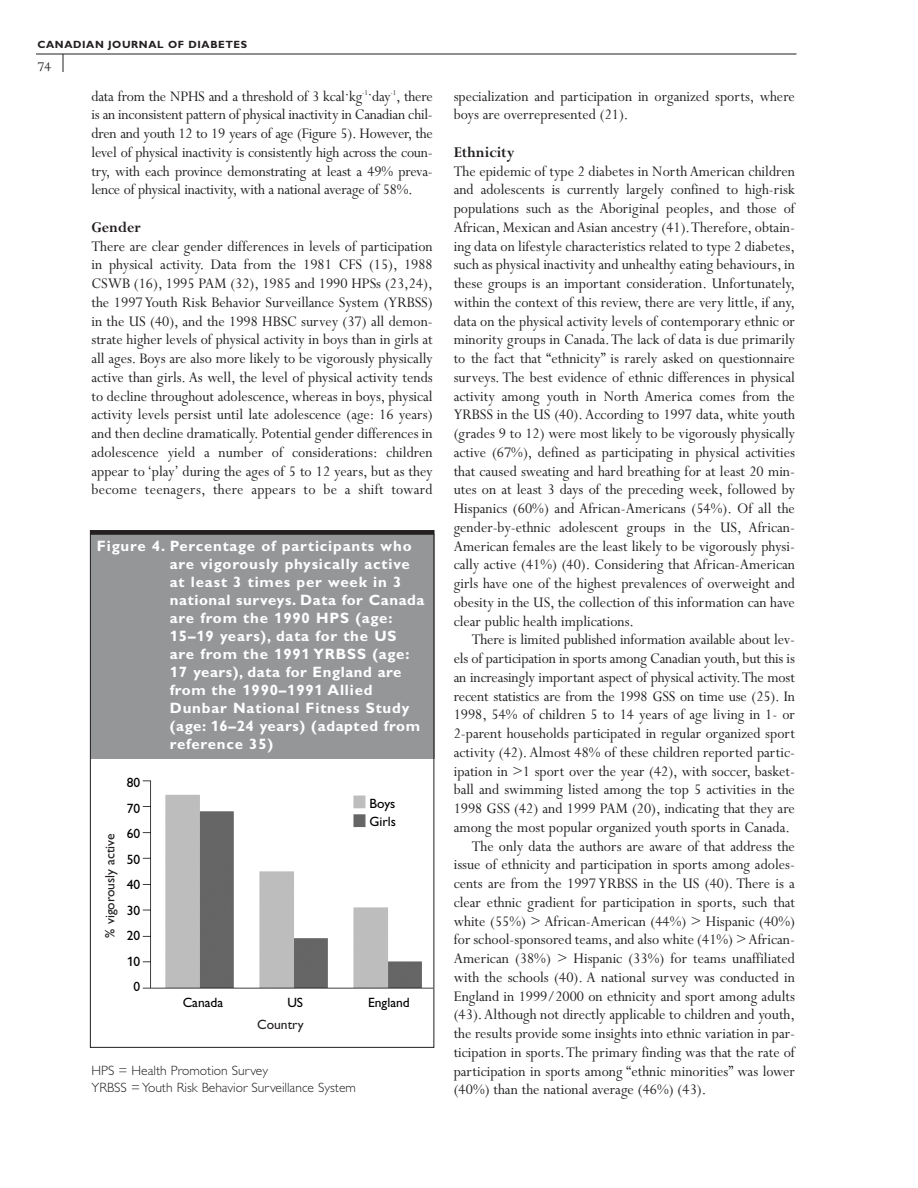
<style>
.page{position:relative;width:918px;height:1188px;background:#fff}
.page>*{position:absolute;margin:0;border:0;box-sizing:border-box;transform-origin:0 0}
.t1{font:16.5px/18.8px "Perpetua";color:#231f20;text-align:justify;scale:.95 1}
.t2{font:700 16.5px "Perpetua";color:#231f20;scale:.95 1}
.t3{font:700 15px/18px "CDA Gill";letter-spacing:.055em;color:#fff}
.t4{font:15px "Perpetua";color:#231f20}
.t5{font:300 13.5px/16.5px "CDA Gill";color:#231f20}
.t6{font:13.5px/25.5px "CDA Gill";color:#000;text-align:center}
.t7{font:13.5px "CDA Gill";color:#231f20}
.t8{font:700 10.5px "CDA Gill";letter-spacing:.055em;color:#231f20}
</style>
<div class="page">
<div style="left:90px;top:534px;width:344px;height:224px;background:#949698"></div>
<hr style="left:36px;top:54px;width:760px;height:1px;background:#231f20">
<svg style="left:63px;top:54px;width:1px;height:18px"></svg>
<img style="left:143px;top:780px;width:289px;height:209px">
<div style="left:90px;top:530px;width:344px;height:5px;background:#231f20"></div>
<p class="t8" style="left:38px;top:40px;width:211px">CANADIAN JOURNAL OF DIABETES</p>
<p class="t1" style="left:91px;top:88px;width:361px">data from the NPHS and a threshold of 3 kcal.kg<sup>-1</sup>.day<sup>-1</sup>, there is an inconsistent pattern of physical inactivity in Canadian chil&shy;dren and youth 12 to 19 years of age (Figure 5). However, the level of physical inactivity is consistently high across the coun&shy;try, with each province demonstrating at least a 49% preva&shy;lence of physical inactivity, with a national average of 58%.</p>
<p class="t2" style="left:91px;top:221px;width:53px">Gender</p>
<p class="t1" style="left:91px;top:238px;width:361px">There are clear gender differences in levels of participation in physical activity. Data from the 1981 CFS (15), 1988<br>CSWB (16), 1995 PAM (32), 1985 and 1990 HPSs (23,24), the 1997 Youth Risk Behavior Surveillance System (YRBSS) in the US (40), and the 1998 HBSC survey (37) all demon&shy;strate higher levels of physical activity in boys than in girls at all ages. Boys are also more likely to be vigorously physically active than girls. As well, the level of physical activity tends to decline throughout adolescence, whereas in boys, physical activity levels persist until late adolescence (age: 16 years) and then decline dramatically. Potential gender differences in adolescence yield a number of considerations: children appear to ‘play’ during the ages of 5 to 12 years, but as they become teenagers, there appears to be a shift toward</p>
<p class="t4" style="left:38px;top:62px;width:15px">74</p>
<p class="t3" style="left:170px;top:538px;width:256px;text-indent:-73px">Figure 4. Percentage of participants who are vigorously physically active at least 3 times per week in 3 national surveys. Data for Canada are from the 1990 HPS (age:<br>15–19 years), data for the US are from the 1991 YRBSS (age:<br>17 years), data for England are from the 1990–1991 Allied<br>Dunbar National Fitness Study (age: 16–24 years) (adapted from reference 35)</p>
<p class="t7" style="left:105px;top:938px;width:105px;rotate:-90deg">% vigorously active</p>
<p class="t6" style="left:127px;top:771px;width:15px">80<br>70<br>60<br>50<br>40<br>30<br>20<br>10<br>0</p>
<p class="t6" style="left:370px;top:792px;width:27px">Boys</p>
<p class="t6" style="left:369px;top:810px;width:28px">Girls</p>
<p class="t6" style="left:183px;top:991px;width:42px">Canada</p>
<p class="t6" style="left:287px;top:991px;width:17px">US</p>
<p class="t6" style="left:368px;top:991px;width:43px">England</p>
<p class="t7" style="left:257px;top:1019px;width:48px">Country</p>
<p class="t5" style="left:92px;top:1064px;width:266px">HPS = Health Promotion Survey<br>YRBSS = Youth Risk Behavior Surveillance System</p>
<p class="t1" style="left:454px;top:88px;width:361px">specialization and participation in organized sports, where boys are overrepresented (21).</p>
<p class="t2" style="left:454px;top:146px;width:65px">Ethnicity</p>
<p class="t1" style="left:454px;top:163px;width:361px">The epidemic of type 2 diabetes in North American children and adolescents is currently largely confined to high-risk populations such as the Aboriginal peoples, and those of African, Mexican and Asian ancestry (41).Therefore, obtain&shy;ing data on lifestyle characteristics related to type 2 diabetes, such as physical inactivity and unhealthy eating behaviours, in these groups is an important consideration. Unfortunately, within the context of this review, there are very little, if any, data on the physical activity levels of contemporary ethnic or minority groups in Canada.The lack of data is due primarily to the fact that “ethnicity” is rarely asked on questionnaire surveys. The best evidence of ethnic differences in physical activity among youth in North America comes from the YRBSS in the US (40). According to 1997 data, white youth (grades 9 to 12) were most likely to be vigorously physically active (67%), defined as participating in physical activities that caused sweating and hard breathing for at least 20 min&shy;utes on at least 3 days of the preceding week, followed by Hispanics (60%) and African-Americans (54%). Of all the gender-by-ethnic adolescent groups in the US, African-American females are the least likely to be vigorously physi&shy;cally active (41%) (40). Considering that African-American girls have one of the highest prevalences of overweight and obesity in the US, the collection of this information can have clear public health implications.</p>
<p class="t1" style="left:472px;top:632px;width:342px">There is limited published information available about lev-</p>
<p class="t1" style="left:454px;top:651px;width:361px">els of participation in sports among Canadian youth, but this is</p>
<p class="t1" style="left:454px;top:670px;width:361px">an increasingly important aspect of physical activity.The most</p>
<p class="t1" style="left:454px;top:688px;width:361px">recent statistics are from the 1998 GSS on time use (25). In</p>
<p class="t1" style="left:454px;top:707px;width:361px">1998, 54% of children 5 to 14 years of age living in 1- or</p>
<p class="t1" style="left:454px;top:726px;width:361px">2-parent households participated in regular organized sport</p>
<p class="t1" style="left:454px;top:745px;width:361px">activity (42). Almost 48% of these children reported partic-</p>
<p class="t1" style="left:454px;top:763px;width:361px">ipation in &gt;1 sport over the year (42), with soccer, basket-</p>
<p class="t1" style="left:454px;top:782px;width:361px">ball and swimming listed among the top 5 activities in the</p>
<p class="t1" style="left:454px;top:801px;width:361px">1998 GSS (42) and 1999 PAM (20), indicating that they are</p>
<p class="t1" style="left:454px;top:820px;width:356px">among the most popular organized youth sports in Canada.</p>
<p class="t1" style="left:472px;top:838px;width:342px">The only data the authors are aware of that address the</p>
<p class="t1" style="left:454px;top:857px;width:361px">issue of ethnicity and participation in sports among adoles-</p>
<p class="t1" style="left:454px;top:876px;width:361px">cents are from the 1997 YRBSS in the US (40). There is a</p>
<p class="t1" style="left:454px;top:895px;width:361px">clear ethnic gradient for participation in sports, such that</p>
<p class="t1" style="left:454px;top:913px;width:361px">white (55%) &gt; African-American (44%) &gt; Hispanic (40%)</p>
<p class="t1" style="left:454px;top:932px;width:361px">for school-sponsored teams, and also white (41%) &gt; African-</p>
<p class="t1" style="left:454px;top:951px;width:361px">American (38%) &gt; Hispanic (33%) for teams unaffiliated</p>
<p class="t1" style="left:454px;top:970px;width:361px">with the schools (40). A national survey was conducted in</p>
<p class="t1" style="left:454px;top:988px;width:361px">England in 1999/2000 on ethnicity and sport among adults</p>
<p class="t1" style="left:454px;top:1007px;width:361px">(43). Although not directly applicable to children and youth,</p>
<p class="t1" style="left:454px;top:1026px;width:361px">the results provide some insights into ethnic variation in par-</p>
<p class="t1" style="left:454px;top:1045px;width:361px">ticipation in sports.The primary finding was that the rate of</p>
<p class="t1" style="left:454px;top:1063px;width:361px">participation in sports among “ethnic minorities” was lower</p>
<p class="t1" style="left:454px;top:1082px;width:267px">(40%) than the national average (46%) (43).</p>
</div>
